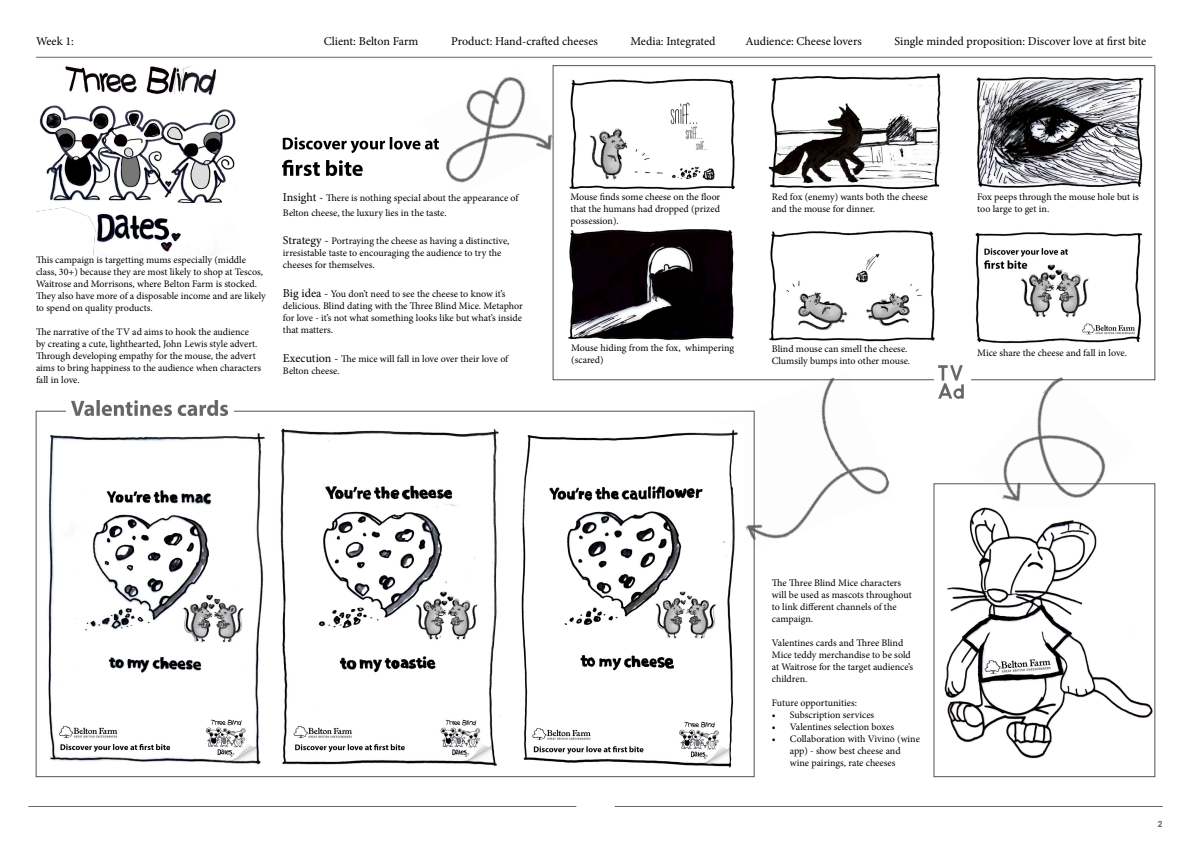
<style>
.page{position:relative;width:1191px;height:842px;background:#fff}
.page>*{position:absolute;margin:0;border:0;box-sizing:border-box;transform-origin:0 0}
.t1{font:12px "Minion Pro";color:#000}
.t2{font:10px/12px "Minion Pro";color:#000}
.t3{font:700 8.5px "Arial";color:#636772}
.s1{font-size:12px}
</style>
<div class="page">
<hr style="left:614px;top:806px;width:548px;height:1px;background:#636772">
<hr style="left:28px;top:806px;width:548px;height:1px;background:#636772">
<img style="left:438px;top:70px;width:115px;height:126px">
<img style="left:706px;top:377px;width:188px;height:172px">
<img style="left:972px;top:377px;width:163px;height:125px">
<img style="left:36px;top:66px;width:201px;height:189px">
<img style="left:48px;top:424px;width:695px;height:344px">
<hr style="left:36px;top:57px;width:1116px;height:1px;background:#636772">
<div style="left:66px;top:389px;width:168px;height:39px;background:#fff"></div>
<img style="left:71px;top:400px;width:156px;height:16px">
<img style="left:568px;top:73px;width:576px;height:271px">
<img style="left:939px;top:365px;width:24px;height:15px">
<img style="left:938px;top:383px;width:25px;height:15px">
<img style="left:283px;top:138px;width:155px;height:38px">
<img style="left:944px;top:507px;width:209px;height:252px">
<p class="t1" style="left:36px;top:33px;width:39px">Week 1:</p>
<p class="t1" style="left:324px;top:33px;width:96px">Client: Belton Farm</p>
<p class="t1" style="left:451px;top:33px;width:148px">Product: Hand-crafted cheeses</p>
<p class="t1" style="left:630px;top:33px;width:87px">Media: Integrated</p>
<p class="t1" style="left:745px;top:33px;width:118px">Audience: Cheese lovers</p>
<p class="t1" style="left:894px;top:33px;width:253px">Single minded proposition: Discover love at first bite</p>
<p class="t2" style="left:36px;top:254px;width:231px">This campaign is targetting mums especially (middle class, 30+) because they are most likely to shop at Tescos, Waitrose and Morrisons, where Belton Farm is stocked.<br>They also have more of a disposable income and are likely to spend on quality products.</p>
<p class="t2" style="left:36px;top:326px;width:226px">The narrative of the TV ad aims to hook the audience<br>by creating a cute, lighthearted, John Lewis style advert.<br>Through developing empathy for the mouse, the advert aims to bring happiness to the audience when characters fall in love.</p>
<p class="t2" style="left:283px;top:191px;width:237px;line-height:14.4px"><span class="s1">Insight -</span> There is nothing special about the appearance of<br>Belton cheese, the luxury lies in the taste.</p>
<p class="t2" style="left:283px;top:235px;width:228px"><span class="s1">Strategy -</span> Portraying the cheese as having a distinctive, irresistable taste to encouraging the audience to try the cheeses for themselves.</p>
<p class="t2" style="left:283px;top:288px;width:241px"><span class="s1">Big idea -</span> You don’t need to see the cheese to know it’s delicious. Blind dating with the Three Blind Mice. Metaphor for love - it’s not what something looks like but what’s inside that matters.</p>
<p class="t2" style="left:283px;top:353px;width:227px"><span class="s1">Execution -</span> The mice will fall in love over their love of<br>Belton cheese.</p>
<p class="t2" style="left:570px;top:191px;width:151px;text-align:justify">Mouse finds some cheese on the floor that the humans had dropped (prized possession).</p>
<p class="t2" style="left:772px;top:191px;width:157px">Red fox (enemy) wants both the cheese and the mouse for dinner.</p>
<p class="t2" style="left:977px;top:191px;width:163px">Fox peeps through the mouse hole but is too large to get in.</p>
<p class="t2" style="left:571px;top:342px;width:164px">Mouse hiding from the fox, whimpering (scared)</p>
<p class="t2" style="left:772px;top:343px;width:140px">Blind mouse can smell the cheese.<br>Clumsily bumps into other mouse.</p>
<p class="t2" style="left:977px;top:347px;width:151px">Mice share the cheese and fall in love.</p>
<p class="t2" style="left:772px;top:576px;width:141px">The Three Blind Mice characters will be used as mascots throughout to link different channels of the campaign.</p>
<p class="t2" style="left:772px;top:636px;width:143px">Valentines cards and Three Blind<br>Mice teddy merchandise to be sold at Waitrose for the target audience’s children.</p>
<p class="t2" style="left:772px;top:696px;width:87px">Future opportunities:</p>
<p class="t2" style="left:772px;top:708px;width:104px">• Subscription services</p>
<p class="t2" style="left:772px;top:720px;width:124px">• Valentines selection boxes</p>
<p class="t2" style="left:790px;top:732px;width:132px;text-indent:-18px">• Collaboration with Vivino (wine app) - show best cheese and wine pairings, rate cheeses</p>
<p class="t3" style="left:1157px;top:818px;width:6px">2</p>
</div>
